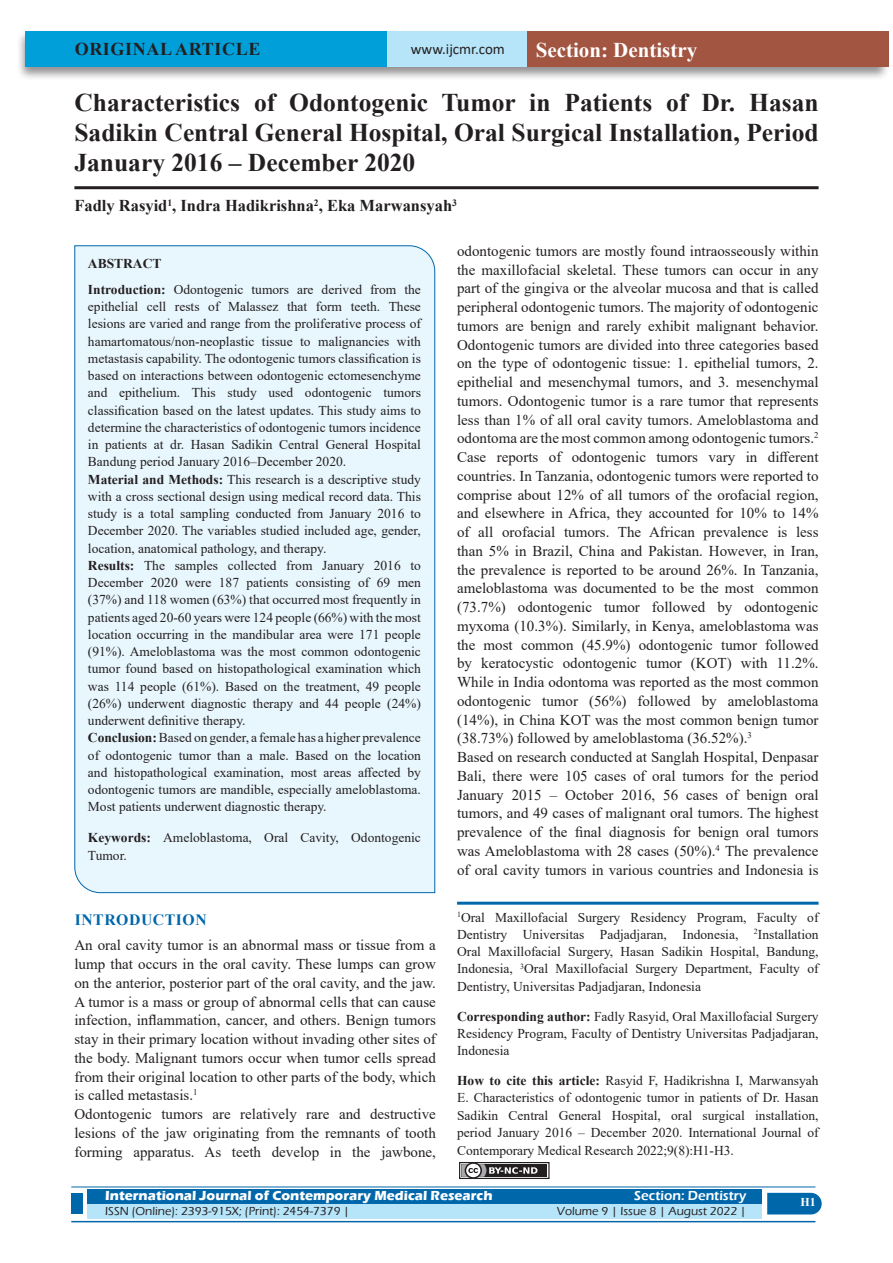
<style>
.page{position:relative;width:893px;height:1263px;background:#fff}
.page>*{position:absolute;margin:0;border:0;box-sizing:border-box;transform-origin:0 0}
.A_Title_New{font:700 25.5px/30px "Times New Roman";color:#231f20;text-align:justify}
.t1{font:700 21px "Times New Roman";color:#fff}
.AT_new{font:700 18px "Times New Roman";letter-spacing:.035em;color:#231f20}
.AU-New{font:700 16.5px "Times New Roman";color:#231f20}
.t2{font:700 15.75px "Times New Roman";letter-spacing:.035em;color:#0067aa}
.TX_New{font:15px/18.8px "Times New Roman";color:#231f20;text-align:justify}
.t3{font:15px "Calibri";color:#231f20}
.ABS_TEXT_New{font:13.5px/17.2px "Times New Roman";color:#231f20;text-align:justify}
.HTC_new{font:13.5px/17.4px "Times New Roman";letter-spacing:-.005em;color:#231f20;text-align:justify}
.Affi_New{font:13.5px/17.2px "Times New Roman";color:#231f20;text-align:justify}
.Corresponding{font:13.5px/17.2px "Times New Roman";color:#231f20;text-align:justify}
.Keyword_New{font:13.5px/18px "Times New Roman";color:#231f20}
.t4{font:700 13.5px "Eras ITC";color:#fff}
.t5{font:600 13.5px "Eras ITC";color:#fff}
.ABS_new{font:700 13.5px "Times New Roman";color:#231f20}
.t6{font:500 12px "Eras ITC";color:#231f20}
.t7{font:700 12px "Times New Roman";color:#fff}
.s1{font-weight:700}
</style>
<div class="page">
<div style="left:16px;top:29px;width:875px;height:52px;background:#231f20;opacity:.5"></div>
<div style="left:25px;top:31px;width:858px;height:35px;background:#b6e4f9"></div>
<div style="left:25px;top:31px;width:362px;height:35px;background:#009fda"></div>
<div style="left:527px;top:31px;width:361px;height:35px;background:#a25641"></div>
<div style="left:459px;top:1162px;width:91px;height:17px;border:1px solid #231f20"></div>
<div style="left:461px;top:1164px;width:86px;height:13px;background:#231f20"></div>
<svg style="left:461px;top:1162px;width:76px;height:17px"></svg>
<div style="left:87px;top:1189px;width:674px;height:15px;background:#0067aa"></div>
<div style="left:87px;top:1204px;width:674px;height:15px;background:#b6e4f9"></div>
<svg style="left:767px;top:1193px;width:55px;height:21px"></svg>
<hr style="left:71px;top:1186px;width:744px;height:1px;background:#0067aa">
<hr style="left:71px;top:1221px;width:744px;height:1px;background:#0067aa">
<div style="left:71px;top:1193px;width:12px;height:21px;background:#0067aa"></div>
<hr style="left:74px;top:186px;width:745px;height:3px;background:#231f20">
<div style="left:74px;top:245px;width:361px;height:648px;background:#e8f6fd"></div>
<hr style="left:457px;top:902px;width:362px;height:3px;background:#0067aa">
<p class="AT_new" style="left:75px;top:36px;width:187px">ORIGINAL ARTICLE</p>
<p class="t3" style="left:411px;top:39px;width:96px">www.ijcmr.com</p>
<h2 class="t1" style="left:536px;top:35px;width:163px">Section: Dentistry</h2>
<p class="A_Title_New" style="left:74px;top:87px;width:746px">Characteristics of Odontogenic Tumor in Patients of Dr. Hasan Sadikin Central General Hospital, Oral Surgical Installation, Period January 2016 – December 2020</p>
<p class="AU-New" style="left:74px;top:194px;width:384px">Fadly Rasyid<sup>1</sup>, Indra Hadikrishna<sup>2</sup>, Eka Marwansyah<sup>3</sup></p>
<p class="ABS_new" style="left:88px;top:254px;width:75px">ABSTRACT</p>
<p class="ABS_TEXT_New" style="left:88px;top:280px;width:335px"><span class="s1">Introduction:</span> Odontogenic tumors are derived from the epithelial cell rests of Malassez that form teeth. These lesions are varied and range from the proliferative process of hamartomatous/non-neoplastic tissue to malignancies with metastasis capability. The odontogenic tumors classification is based on interactions between odontogenic ectomesenchyme and epithelium. This study used odontogenic tumors classification based on the latest updates. This study aims to determine the characteristics of odontogenic tumors incidence in patients at dr. Hasan Sadikin Central General Hospital Bandung period January 2016–December 2020.</p>
<p class="ABS_TEXT_New" style="left:88px;top:470px;width:335px"><span class="s1">Material and Methods:</span> This research is a descriptive study with a cross sectional design using medical record data. This study is a total sampling conducted from January 2016 to December 2020. The variables studied included age, gender, location, anatomical pathology, and therapy.</p>
<p class="ABS_TEXT_New" style="left:88px;top:556px;width:335px"><span class="s1">Results:</span> The samples collected from January 2016 to December 2020 were 187 patients consisting of 69 men (37%) and 118 women (63%) that occurred most frequently in patients aged 20-60 years were 124 people (66%) with the most location occurring in the mandibular area were 171 people (91%). Ameloblastoma was the most common odontogenic tumor found based on histopathological examination which was 114 people (61%). Based on the treatment, 49 people (26%) underwent diagnostic therapy and 44 people (24%) underwent definitive therapy.</p>
<p class="ABS_TEXT_New" style="left:88px;top:729px;width:335px"><span class="s1">Conclusion:</span> Based on gender, a female has a higher prevalence of odontogenic tumor than a male. Based on the location and histopathological examination, most areas affected by odontogenic tumors are mandible, especially ameloblastoma.<br>Most patients underwent diagnostic therapy.</p>
<p class="Keyword_New" style="left:88px;top:828px;width:335px"><span class="s1">Keywords:</span> Ameloblastoma, Oral Cavity, Odontogenic<br>Tumor.</p>
<h1 class="t2" style="left:75px;top:909px;width:134px">INTRODUCTION</h1>
<p class="TX_New" style="left:74px;top:935px;width:363px">An oral cavity tumor is an abnormal mass or tissue from a lump that occurs in the oral cavity. These lumps can grow on the anterior, posterior part of the oral cavity, and the jaw.<br>A tumor is a mass or group of abnormal cells that can cause infection, inflammation, cancer, and others. Benign tumors stay in their primary location without invading other sites of the body. Malignant tumors occur when tumor cells spread from their original location to other parts of the body, which is called metastasis.<sup>1</sup></p>
<p class="TX_New" style="left:74px;top:1104px;width:363px">Odontogenic tumors are relatively rare and destructive lesions of the jaw originating from the remnants of tooth forming apparatus. As teeth develop in the jawbone,</p>
<p class="TX_New" style="left:457px;top:241px;width:363px">odontogenic tumors are mostly found intraosseously within the maxillofacial skeletal. These tumors can occur in any part of the gingiva or the alveolar mucosa and that is called peripheral odontogenic tumors. The majority of odontogenic tumors are benign and rarely exhibit malignant behavior.<br>Odontogenic tumors are divided into three categories based on the type of odontogenic tissue: 1. epithelial tumors, 2. epithelial and mesenchymal tumors, and 3. mesenchymal tumors. Odontogenic tumor is a rare tumor that represents less than 1% of all oral cavity tumors. Ameloblastoma and odontoma are the most common among odontogenic tumors.<sup>2</sup></p>
<p class="TX_New" style="left:457px;top:447px;width:363px">Case reports of odontogenic tumors vary in different countries. In Tanzania, odontogenic tumors were reported to comprise about 12% of all tumors of the orofacial region, and elsewhere in Africa, they accounted for 10% to 14% of all orofacial tumors. The African prevalence is less than 5% in Brazil, China and Pakistan. However, in Iran, the prevalence is reported to be around 26%. In Tanzania, ameloblastoma was documented to be the most common (73.7%) odontogenic tumor followed by odontogenic myxoma (10.3%). Similarly, in Kenya, ameloblastoma was the most common (45.9%) odontogenic tumor followed by keratocystic odontogenic tumor (KOT) with 11.2%.<br>While in India odontoma was reported as the most common odontogenic tumor (56%) followed by ameloblastoma (14%), in China KOT was the most common benign tumor (38.73%) followed by ameloblastoma (36.52%).<sup>3</sup></p>
<p class="TX_New" style="left:457px;top:747px;width:363px">Based on research conducted at Sanglah Hospital, Denpasar Bali, there were 105 cases of oral tumors for the period January 2015 – October 2016, 56 cases of benign oral tumors, and 49 cases of malignant oral tumors. The highest prevalence of the final diagnosis for benign oral tumors was Ameloblastoma with 28 cases (50%).<sup>4</sup> The prevalence of oral cavity tumors in various countries and Indonesia is</p>
<p class="Affi_New" style="left:457px;top:908px;width:363px"><sup>1</sup>Oral Maxillofacial Surgery Residency Program, Faculty of Dentistry Universitas Padjadjaran, Indonesia, <sup>2</sup>Installation Oral Maxillofacial Surgery, Hasan Sadikin Hospital, Bandung, Indonesia, <sup>3</sup>Oral Maxillofacial Surgery Department, Faculty of Dentistry, Universitas Padjadjaran, Indonesia</p>
<p class="Corresponding" style="left:457px;top:1007px;width:363px"><span class="s1">Corresponding author:</span> Fadly Rasyid, Oral Maxillofacial Surgery Residency Program, Faculty of Dentistry Universitas Padjadjaran, Indonesia</p>
<p class="HTC_new" style="left:457px;top:1071px;width:363px"><span class="s1">How to cite this article:</span> Rasyid F, Hadikrishna I, Marwansyah E. Characteristics of odontogenic tumor in patients of Dr. Hasan Sadikin Central General Hospital, oral surgical installation, period January 2016 – December 2020. International Journal of Contemporary Medical Research 2022;9(8):H1-H3.</p>
<p class="t4" style="left:105px;top:1188px;width:389px">International Journal of Contemporary Medical Research</p>
<p class="t5" style="left:634px;top:1188px;width:114px">Section: Dentistry</p>
<p class="t6" style="left:105px;top:1204px;width:246px">ISSN (Online): 2393-915X; (Print): 2454-7379 |</p>
<p class="t6" style="left:557px;top:1204px;width:191px">Volume 9 | Issue 8 | August 2022 |</p>
<p class="t7" style="left:800px;top:1194px;width:17px">H1</p>
</div>
